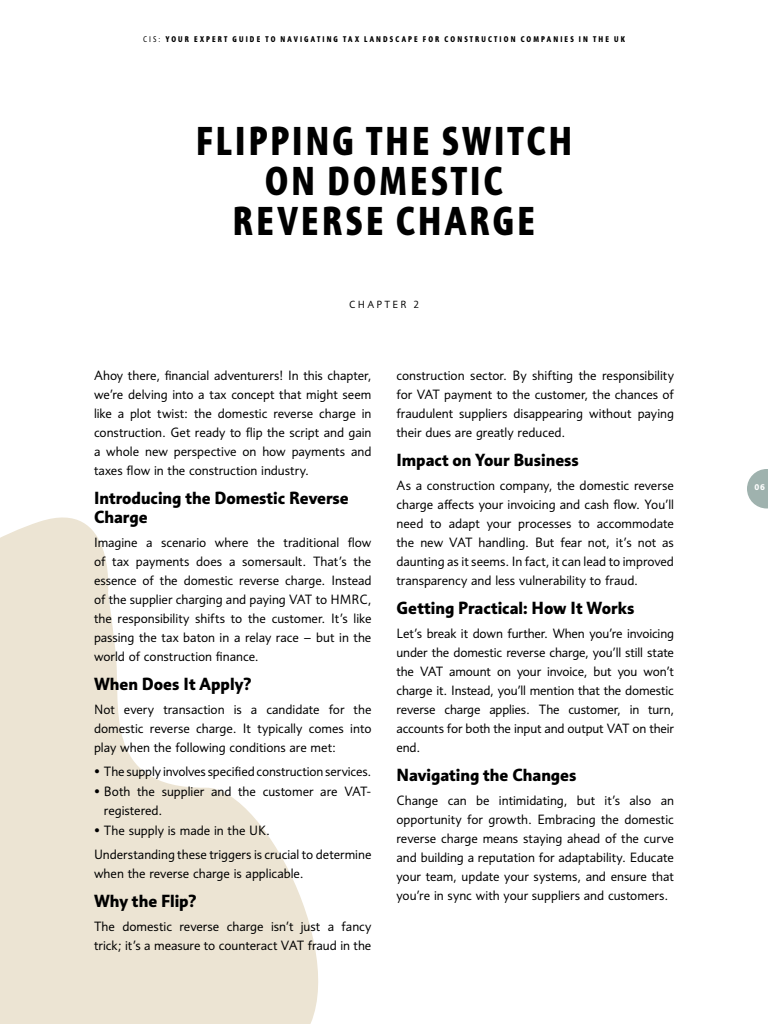
<style>
.page{position:relative;width:768px;height:1024px;background:#fff}
.page>*{position:absolute;margin:0;border:0;box-sizing:border-box;transform-origin:0 0}
.t1{font:700 condensed 39px/40px "Informa Pro";letter-spacing:.085em;color:#000;text-align:center}
.t2{font:700 17px/19px "Informa Pro";color:#000}
.t3{font:13px/19px "Informa Pro";color:#000;text-align:justify}
.t4{font:10px "Informa Pro";letter-spacing:.23em;color:#000}
.t5{font:700 condensed 8px "Informa Pro";letter-spacing:.265em;color:#000}
.t6{font:700 8px "Informa Pro";color:#fff}
.s1{font-weight:400}
</style>
<div class="page">
<svg style="left:747px;top:469px;width:21px;height:39px"></svg>
<svg style="left:0;top:517px;width:318px;height:507px;fill:#ece4d3"></svg>
<p class="t5" style="left:143px;top:34px;width:483px"><span class="s1">CIS:</span> YOUR EXPERT GUIDE TO NAVIGATING TAX LANDSCAPE FOR CONSTRUCTION COMPANIES IN THE UK</p>
<h1 class="t1" style="left:196px;top:121px;width:377px">FLIPPING THE SWITCH<br>ON DOMESTIC<br>REVERSE CHARGE</h1>
<p class="t4" style="left:349px;top:298px;width:71px">CHAPTER 2</p>
<p class="t3" style="left:94px;top:366px;width:279px">Ahoy there, financial adventurers! In this chapter, we’re delving into a tax concept that might seem like a plot twist: the domestic reverse charge in construction. Get ready to flip the script and gain a whole new perspective on how payments and taxes flow in the construction industry.</p>
<h2 class="t2" style="left:94px;top:488px;width:256px">Introducing the Domestic Reverse<br>Charge</h2>
<p class="t3" style="left:94px;top:533px;width:279px">Imagine a scenario where the traditional flow of tax payments does a somersault. That’s the essence of the domestic reverse charge. Instead of the supplier charging and paying VAT to HMRC, the responsibility shifts to the customer. It’s like passing the tax baton in a relay race – but in the world of construction finance.</p>
<h2 class="t2" style="left:94px;top:674px;width:160px">When Does It Apply?</h2>
<p class="t3" style="left:94px;top:700px;width:279px">Not every transaction is a candidate for the domestic reverse charge. It typically comes into play when the following conditions are met:</p>
<p class="t3" style="left:94px;top:762px;width:279px">• The supply involves specified construction services.</p>
<p class="t3" style="left:104px;top:782px;width:269px;text-indent:-10px">• Both the supplier and the customer are VAT&shy;registered.</p>
<p class="t3" style="left:94px;top:818px;width:279px;line-height:24px">• The supply is made in the UK.<br>Understanding these triggers is crucial to determine</p>
<p class="t3" style="left:94px;top:864px;width:211px">when the reverse charge is applicable.</p>
<h2 class="t2" style="left:94px;top:891px;width:105px">Why the Flip?</h2>
<p class="t3" style="left:94px;top:917px;width:279px">The domestic reverse charge isn’t just a fancy trick; it’s a measure to counteract VAT fraud in the</p>
<p class="t3" style="left:396px;top:366px;width:279px">construction sector. By shifting the responsibility for VAT payment to the customer, the chances of fraudulent suppliers disappearing without paying their dues are greatly reduced.</p>
<h2 class="t2" style="left:396px;top:450px;width:184px">Impact on Your Business</h2>
<p class="t3" style="left:396px;top:476px;width:279px">As a construction company, the domestic reverse charge affects your invoicing and cash flow. You’ll need to adapt your processes to accommodate the new VAT handling. But fear not, it’s not as daunting as it seems. In fact, it can lead to improved transparency and less vulnerability to fraud.</p>
<h2 class="t2" style="left:396px;top:598px;width:239px">Getting Practical: How It Works</h2>
<p class="t3" style="left:396px;top:624px;width:279px">Let’s break it down further. When you’re invoicing under the domestic reverse charge, you’ll still state the VAT amount on your invoice, but you won’t charge it. Instead, you’ll mention that the domestic reverse charge applies. The customer, in turn, accounts for both the input and output VAT on their end.</p>
<h2 class="t2" style="left:396px;top:765px;width:182px">Navigating the Changes</h2>
<p class="t3" style="left:396px;top:791px;width:279px">Change can be intimidating, but it’s also an opportunity for growth. Embracing the domestic reverse charge means staying ahead of the curve and building a reputation for adaptability. Educate your team, update your systems, and ensure that you’re in sync with your suppliers and customers.</p>
<p class="t6" style="left:755px;top:483px;width:12px">06</p>
</div>
